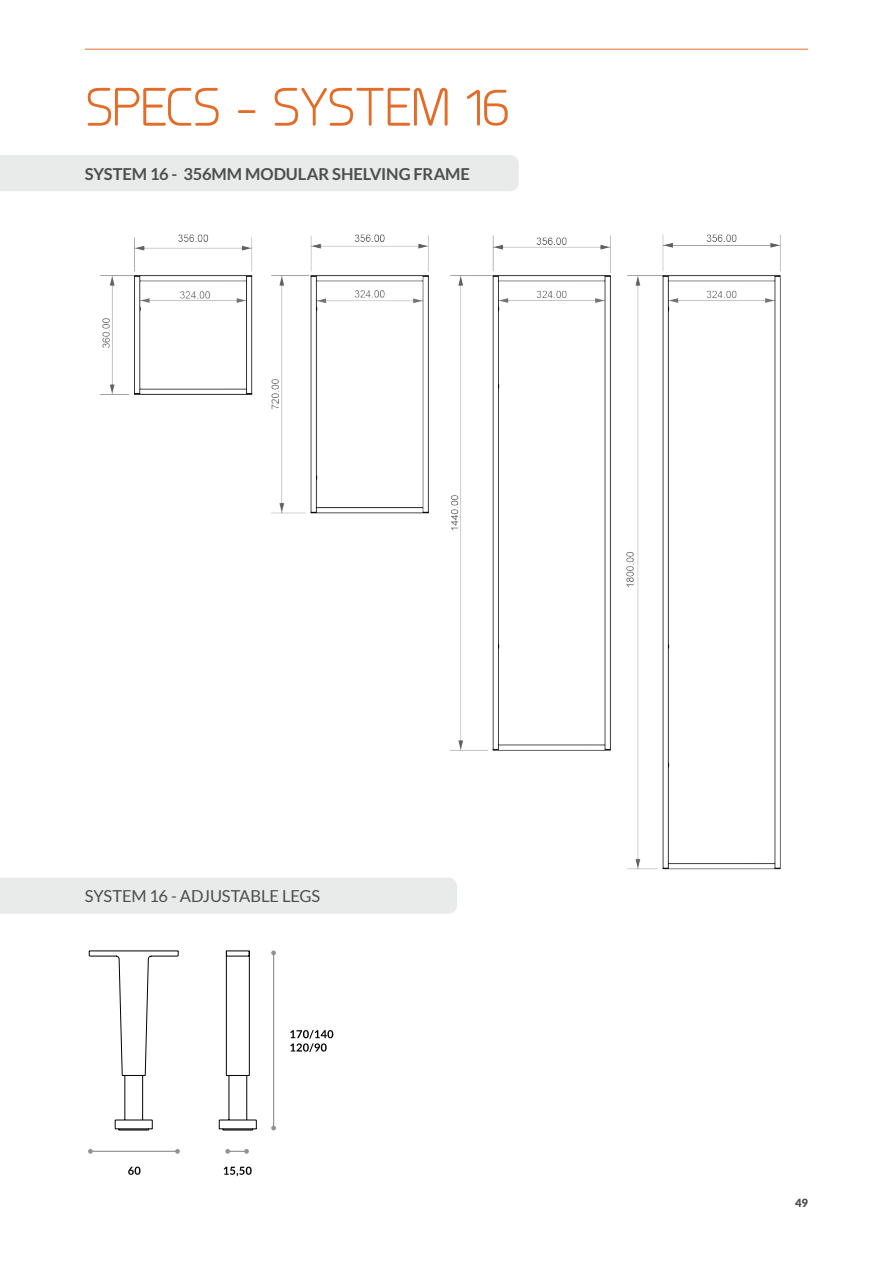
<style>
.page{position:relative;width:893px;height:1263px;background:#fff}
.page>*{position:absolute;margin:0;border:0;box-sizing:border-box;transform-origin:0 0}
.H2___9pt{font:54px "Planer";letter-spacing:-.03em;color:#e26c28}
.H2___9pt-2{font:700 16.5px "Lato";letter-spacing:-.005em;color:#4a4f4c}
.H2___9pt-3{font:16.5px "Lato";letter-spacing:-.005em;color:#4a4f4c}
.t1{font:900 11.25px "Lato";color:#4a4f4c}
</style>
<div class="page">
<hr style="left:85px;top:49px;width:723px;height:1px;background:#e26c28">
<div style="left:0;top:155px;width:519px;height:36px;background:#e9eaea"></div>
<img style="left:100px;top:234px;width:681px;height:636px">
<div style="left:0;top:878px;width:457px;height:36px;background:#e9eaea"></div>
<hr style="left:90px;top:1151px;width:87px;height:1px;background:#929297">
<svg style="left:88px;top:1149px;width:5px;height:5px"></svg>
<svg style="left:175px;top:1149px;width:5px;height:5px"></svg>
<svg style="left:225px;top:1149px;width:24px;height:5px"></svg>
<hr style="left:273px;top:953px;width:1px;height:175px;background:#929297">
<svg style="left:271px;top:950px;width:5px;height:5px"></svg>
<svg style="left:271px;top:1126px;width:5px;height:4px"></svg>
<svg style="left:290px;top:1030px;width:43px;height:22px"></svg>
<svg style="left:128px;top:1166px;width:12px;height:9px"></svg>
<svg style="left:224px;top:1166px;width:28px;height:10px"></svg>
<svg style="left:88px;top:950px;width:169px;height:181px"></svg>
<p class="H2___9pt" style="left:85px;top:75px;width:427px">SPECS - SYSTEM 16</p>
<p class="H2___9pt-2" style="left:85px;top:164px;width:387px">SYSTEM 16 - 356MM MODULAR SHELVING FRAME</p>
<p class="H2___9pt-3" style="left:85px;top:887px;width:237px">SYSTEM 16 - ADJUSTABLE LEGS</p>
<p class="t1" style="left:795px;top:1197px;width:14px">49</p>
</div>
